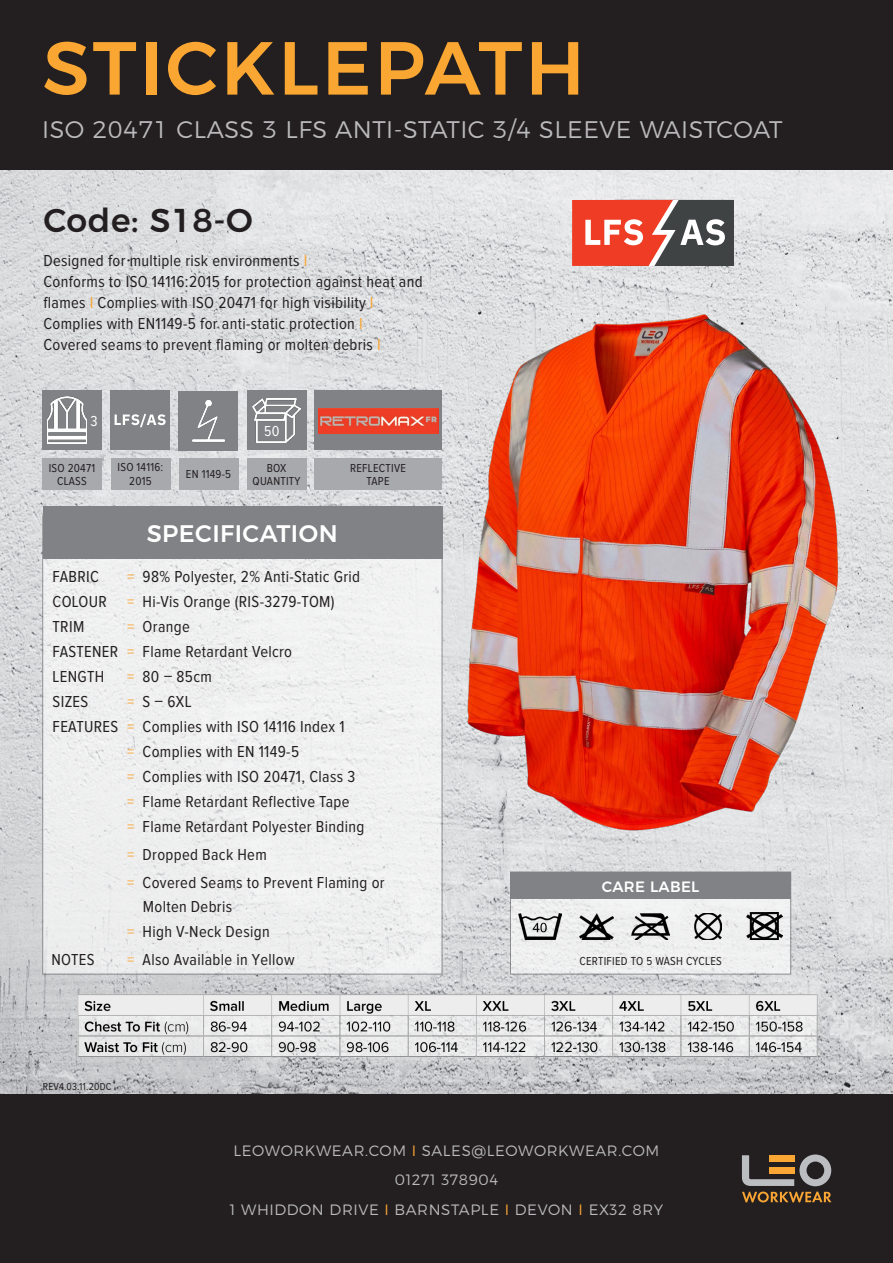
<style>
.page{position:relative;width:893px;height:1263px;background:#fff}
.page>*{position:absolute;margin:0;border:0;box-sizing:border-box;transform-origin:0 0}
.t1{font:500 75px "Montserrat";letter-spacing:.04em;color:#faa633}
.t2{font:500 33px "Montserrat";letter-spacing:.02em;color:#231f20}
.subhead{font:300 24px "Montserrat";letter-spacing:.02em;color:#bababc}
.subhead-2{font:500 24px "Montserrat";letter-spacing:.02em;color:#fff}
.body{font:16.5px/21px "Proxima Nova Cond";letter-spacing:.02em;color:#231f20}
.body-2{font:300 15px "Montserrat";letter-spacing:.04em;color:#bababc}
.subhead-3{font:500 15px "Montserrat";letter-spacing:.02em;color:#fff}
.body-3{font:15px "Proxima Nova Cond";color:#fff}
.body-4{font:12px/13.5px "Proxima Nova Cond";letter-spacing:.02em;color:#231f20;text-align:center}
.body-5{font:10.5px "Proxima Nova Cond";letter-spacing:.02em;color:#231f20}
.s1{color:#faa633}
</style>
<div class="page">
<img style="left:0;top:169px;width:893px;height:925px">
<div style="left:510px;top:872px;width:281px;height:102px;background:#efeff0"></div>
<div style="left:43px;top:516px;width:399px;height:458px;background:#efeff0"></div>
<div style="left:0;top:0;width:893px;height:169px;background:#231f20"></div>
<div style="left:0;top:1094px;width:893px;height:169px;background:#231f20"></div>
<div style="left:43px;top:507px;width:399px;height:52px;background:#808285"></div>
<div style="left:510px;top:872px;width:281px;height:27px;background:#808285"></div>
<img style="left:203px;top:992px;width:618px;height:66px">
<img style="left:77px;top:992px;width:124px;height:66px">
<svg style="left:742px;top:1155px;width:89px;height:47px"></svg>
<img style="left:519px;top:913px;width:42px;height:27px">
<img style="left:579px;top:913px;width:35px;height:27px">
<img style="left:632px;top:913px;width:37px;height:27px">
<img style="left:694px;top:913px;width:28px;height:27px">
<img style="left:747px;top:913px;width:35px;height:27px">
<div style="left:42px;top:391px;width:60px;height:59px;background:#808285"></div>
<div style="left:42px;top:458px;width:60px;height:31px;background:#a8a9ad"></div>
<div style="left:247px;top:391px;width:59px;height:59px;background:#808285"></div>
<div style="left:247px;top:458px;width:59px;height:31px;background:#a8a9ad"></div>
<img style="left:47px;top:397px;width:39px;height:47px">
<img style="left:253px;top:398px;width:47px;height:44px">
<div style="left:314px;top:391px;width:128px;height:59px;background:#808285"></div>
<div style="left:314px;top:458px;width:128px;height:31px;background:#a8a9ad"></div>
<div style="left:111px;top:458px;width:59px;height:31px;background:#a8a9ad"></div>
<div style="left:110px;top:391px;width:60px;height:59px;background:#808285"></div>
<div style="left:179px;top:458px;width:59px;height:32px;background:#a8a9ad"></div>
<div style="left:178px;top:391px;width:60px;height:59px;background:#808285"></div>
<img style="left:192px;top:400px;width:33px;height:42px">
<img style="left:319px;top:408px;width:119px;height:25px">
<svg style="left:115px;top:414px;width:51px;height:13px"></svg>
<div style="left:615px;top:200px;width:119px;height:66px;background:#404344"></div>
<svg style="left:572px;top:200px;width:153px;height:66px"></svg>
<img style="left:464px;top:300px;width:378px;height:533px">
<p class="t1" style="left:43px;top:8px;width:544px">STICKLEPATH</p>
<p class="subhead" style="left:42px;top:110px;width:742px">ISO 20471 CLASS 3 LFS ANTI-STATIC 3/4 SLEEVE WAISTCOAT</p>
<p class="t2" style="left:43px;top:194px;width:211px">Code: S18-O</p>
<p class="body" style="left:43px;top:250px;width:381px">Designed for multiple risk environments <span class="s1">I<br></span>Conforms to ISO 14116:2015 for protection against heat and flames <span class="s1">I</span> Complies with ISO 20471 for high visibility <span class="s1">I </span>Complies with EN1149-5 for anti-static protection <span class="s1">I</span></p>
<p class="body" style="left:43px;top:334px;width:339px">Covered seams to prevent flaming or molten debris <span class="s1">I</span></p>
<p class="body-3" style="left:90px;top:414px;width:9px">3</p>
<p class="body-3" style="left:264px;top:424px;width:17px">50</p>
<p class="body-4" style="left:118px;top:461px;width:47px">ISO 14116:</p>
<p class="body-4" style="left:129px;top:474px;width:24px">2015</p>
<p class="body-4" style="left:49px;top:461px;width:48px">ISO 20471<br>CLASS</p>
<p class="body-4" style="left:253px;top:461px;width:49px">BOX<br>QUANTITY</p>
<p class="body-4" style="left:186px;top:468px;width:47px">EN 1149-5</p>
<p class="body-4" style="left:350px;top:461px;width:57px">REFLECTIVE<br>TAPE</p>
<p class="subhead-2" style="left:147px;top:514px;width:192px">SPECIFICATION</p>
<p class="body" style="left:53px;top:566px;width:48px">FABRIC</p>
<p class="body" style="left:53px;top:591px;width:56px">COLOUR</p>
<p class="body" style="left:53px;top:616px;width:33px">TRIM</p>
<p class="body" style="left:53px;top:641px;width:67px">FASTENER</p>
<p class="body" style="left:53px;top:666px;width:53px">LENGTH</p>
<p class="body" style="left:53px;top:691px;width:37px">SIZES</p>
<p class="body" style="left:53px;top:716px;width:67px">FEATURES</p>
<p class="body" style="left:52px;top:949px;width:45px">NOTES</p>
<p class="body" style="left:127px;top:566px;width:234px"><span class="s1">=</span> 98% Polyester, 2% Anti-Static Grid</p>
<p class="body" style="left:127px;top:591px;width:209px"><span class="s1">=</span> Hi-Vis Orange (RIS-3279-TOM)</p>
<p class="body" style="left:127px;top:616px;width:64px"><span class="s1">=</span> Orange</p>
<p class="body" style="left:127px;top:641px;width:166px"><span class="s1">=</span> Flame Retardant Velcro</p>
<p class="body" style="left:127px;top:666px;width:86px"><span class="s1">=</span> 80 – 85cm</p>
<p class="body" style="left:127px;top:691px;width:66px"><span class="s1">=</span> S – 6XL</p>
<p class="body" style="left:127px;top:716px;width:219px"><span class="s1">=</span> Complies with ISO 14116 Index 1</p>
<p class="body" style="left:127px;top:741px;width:173px"><span class="s1">=</span> Complies with EN 1149-5</p>
<p class="body" style="left:127px;top:766px;width:229px"><span class="s1">=</span> Complies with ISO 20471, Class 3</p>
<p class="body" style="left:127px;top:791px;width:224px"><span class="s1">=</span> Flame Retardant Reflective Tape</p>
<p class="body" style="left:127px;top:816px;width:238px"><span class="s1">=</span> Flame Retardant Polyester Binding</p>
<p class="body" style="left:127px;top:845px;width:141px"><span class="s1">=</span> Dropped Back Hem</p>
<p class="body" style="left:127px;top:873px;width:259px"><span class="s1">=</span> Covered Seams to Prevent Flaming or</p>
<p class="body" style="left:143px;top:897px;width:91px">Molten Debris</p>
<p class="body" style="left:127px;top:921px;width:144px"><span class="s1">=</span> High V-Neck Design</p>
<p class="body" style="left:127px;top:949px;width:169px"><span class="s1">=</span> Also Available in Yellow</p>
<p class="body-5" style="left:43px;top:1081px;width:70px">REV4.03.11.20DC</p>
<p class="subhead-3" style="left:602px;top:875px;width:99px">CARE LABEL</p>
<p class="body-4" style="left:579px;top:955px;width:144px">CERTIFIED TO 5 WASH CYCLES</p>
<p class="body-2" style="left:234px;top:1139px;width:427px">LEOWORKWEAR.COM <span class="s1">I</span> SALES@LEOWORKWEAR.COM</p>
<p class="body-2" style="left:395px;top:1168px;width:105px">01271 378904</p>
<p class="body-2" style="left:230px;top:1198px;width:435px">1 WHIDDON DRIVE <span class="s1">I</span> BARNSTAPLE <span class="s1">I</span> DEVON <span class="s1">I</span> EX32 8RY</p>
</div>
